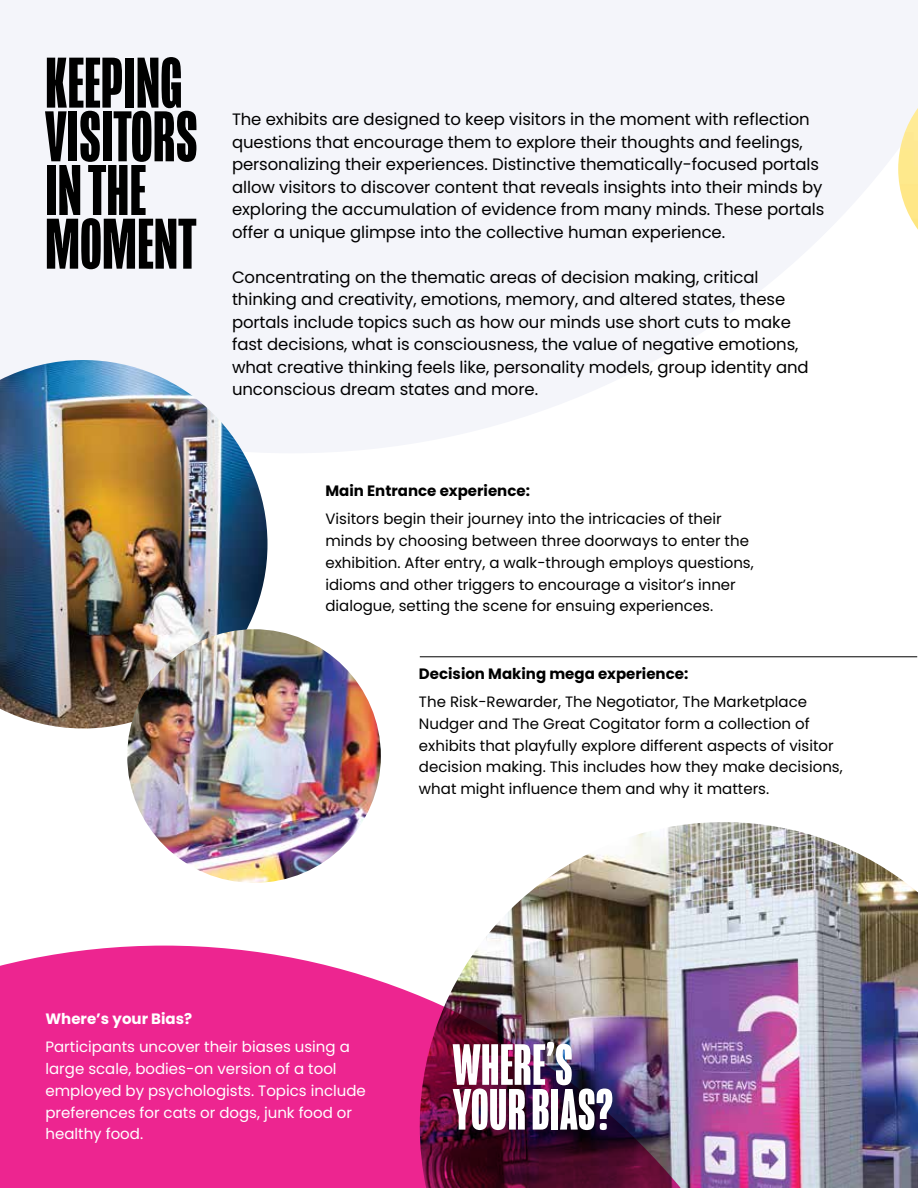
<style>
.page{position:relative;width:918px;height:1188px;background:#fff}
.page>*{position:absolute;margin:0;border:0;box-sizing:border-box;transform-origin:0 0}
.Medium_Mongoose_Head{font:700 73.5px "Mongoose";color:#000}
.Body_Text{font:700 59.7px/44.7px "Mongoose";color:#fff}
.Body_Text-2{font:16.5px/22.5px "Poppins";letter-spacing:-.005em;color:#000}
.Body_Text-3{font:15px/21.8px "Poppins";color:#000}
.Body_Text-4{font:15px/21.8px "Poppins";color:#fff}
.Body_Text-5{font:700 15px "Poppins";color:#000}
.Body_Text-6{font:700 15px "Poppins";color:#fff}
</style>
<div class="page">
<svg style="left:0;top:0;width:918px;height:453px;fill:#f4f5fa"></svg>
<hr style="left:420px;top:656px;width:497px;height:1px;background:#000">
<img style="left:0;top:360px;width:267px;height:369px">
<img style="left:898px;top:108px;width:20px;height:122px">
<img style="left:486px;top:822px;width:432px;height:366px">
<img style="left:127px;top:629px;width:254px;height:254px;border-radius:127px">
<img style="left:0;top:946px;width:806px;height:242px">
<p class="Medium_Mongoose_Head" style="left:45px;top:41px;width:139px">KEEPING</p>
<p class="Medium_Mongoose_Head" style="left:45px;top:95px;width:154px">VISITORS</p>
<p class="Medium_Mongoose_Head" style="left:45px;top:148px;width:103px">IN THE</p>
<p class="Medium_Mongoose_Head" style="left:45px;top:202px;width:153px">MOMENT</p>
<p class="Body_Text-2" style="left:232px;top:108px;width:594px">The exhibits are designed to keep visitors in the moment with reflection questions that encourage them to explore their thoughts and feelings, personalizing their experiences. Distinctive thematically-focused portals allow visitors to discover content that reveals insights into their minds by exploring the accumulation of evidence from many minds. These portals offer a unique glimpse into the collective human experience.</p>
<p class="Body_Text-2" style="left:232px;top:266px;width:578px">Concentrating on the thematic areas of decision making, critical thinking and creativity, emotions, memory, and altered states, these portals include topics such as how our minds use short cuts to make fast decisions, what is consciousness, the value of negative emotions, what creative thinking feels like, personality models, group identity and unconscious dream states and more.</p>
<p class="Body_Text-5" style="left:326px;top:482px;width:206px">Main Entrance experience:</p>
<p class="Body_Text-3" style="left:326px;top:508px;width:430px">Visitors begin their journey into the intricacies of their minds by choosing between three doorways to enter the exhibition. After entry, a walk-through employs questions, idioms and other triggers to encourage a visitor’s inner dialogue, setting the scene for ensuing experiences.</p>
<p class="Body_Text-5" style="left:419px;top:665px;width:271px">Decision Making mega experience:</p>
<p class="Body_Text-3" style="left:419px;top:691px;width:425px">The Risk-Rewarder, The Negotiator, The Marketplace Nudger and The Great Cogitator form a collection of exhibits that playfully explore different aspects of visitor decision making. This includes how they make decisions, what might influence them and why it matters.</p>
<p class="Body_Text-6" style="left:45px;top:1010px;width:148px">Where’s your Bias?</p>
<p class="Body_Text-4" style="left:45px;top:1036px;width:322px">Participants uncover their biases using a large scale, bodies-on version of a tool employed by psychologists. Topics include preferences for cats or dogs, junk food or healthy food.</p>
<p class="Body_Text" style="left:453px;top:1044px;width:162px">WHERE’S<br>YOUR BIAS?</p>
</div>
